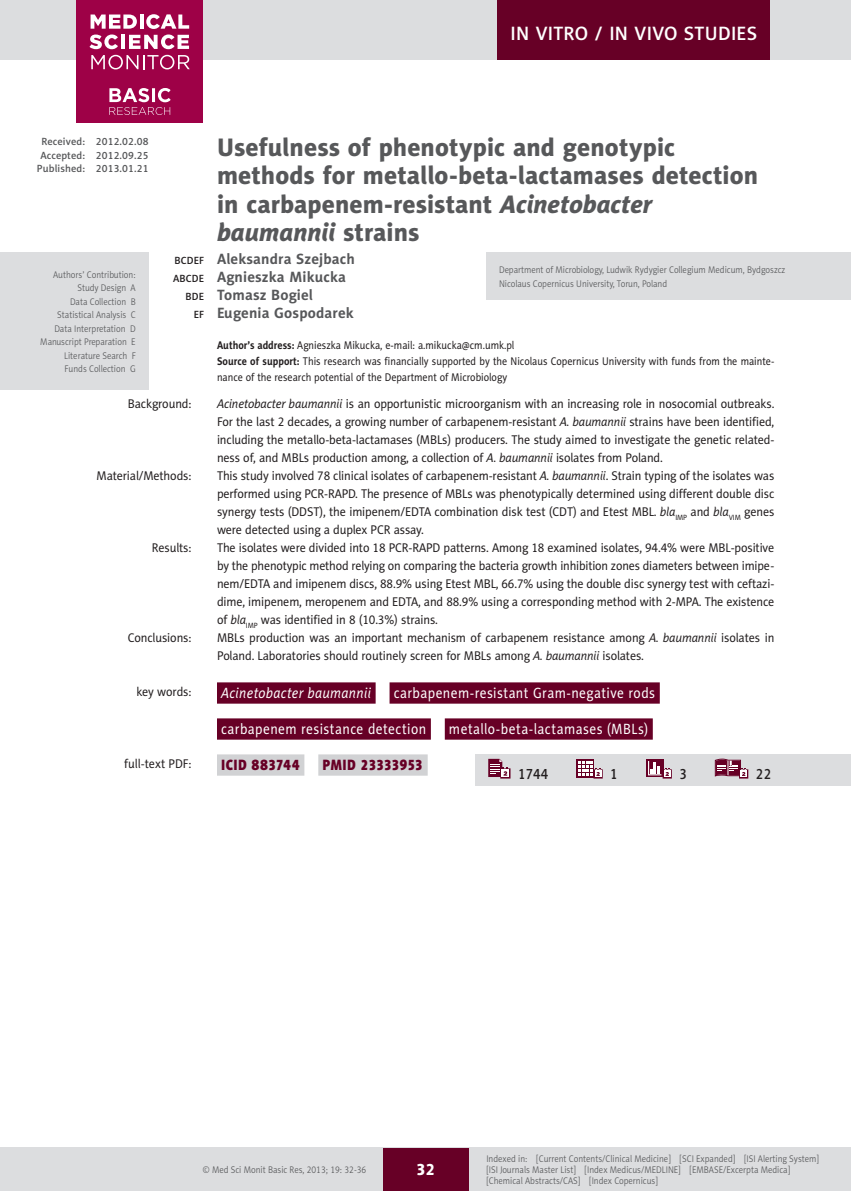
<style>
.page{position:relative;width:851px;height:1191px;background:#fff}
.page>*{position:absolute;margin:0;border:0;box-sizing:border-box;transform-origin:0 0}
.MSM_Tytul{font:25.5px/28.5px "Naomi Sans EFN Heavy";letter-spacing:.005em;color:#57585a}
.t1{font:19.5px "Naomi Sans EFN Medium";letter-spacing:.015em;color:#fff}
.t2{font:16.5px "Naomi Sans EFN Heavy";color:#fff}
.MSM_keywords{font:15px "Naomi Sans EFN";letter-spacing:.03em;color:#fff;scale:.9 1}
.MSM_Autorzy{font:700 15px "Naomi Sans EFN";letter-spacing:.01em;color:#57585a}
.MSM_keywords-2{font:italic 15px "Naomi Sans EFN";letter-spacing:.025em;color:#fff;scale:.9 1}
.MSM_icid_pmid{font:15px "Naomi Sans EFN Black";color:#670026;scale:.9 1}
.MSM_icid_pmid-2{font:15px "Naomi Sans EFN Black";letter-spacing:.025em;color:#670026;scale:.9 1}
.MSM_dane{font:15px "Naomi Sans EFN Medium";letter-spacing:.03em;color:#231f20;scale:.9 1}
.MSM_Summary_body{font:12.75px/18px "Naomi Sans EFN";letter-spacing:-.01em;color:#231f20;text-align:justify;scale:.95 1}
.MSM_icid_pmid-3{font:12.75px "Naomi Sans EFN";color:#231f20;scale:.95 1}
.MSM_keywords-3{font:12.75px "Naomi Sans EFN";letter-spacing:-.005em;color:#231f20;scale:.95 1}
.MSM_Adres{font:11.25px/15.8px "Naomi Sans EFN";color:#231f20;scale:.9 1}
.t3{font:10.5px "Naomi Sans EFN Medium";letter-spacing:.01em;color:#57585a}
.MSM_pagina_indeksy{font:9.75px/11.2px "Naomi Sans EFN Light";color:#57585a;scale:.9 1}
.MSM_Afiliacja{font:9.75px/13.5px "Naomi Sans EFN Light";color:#57585a;scale:.9 1}
.MSM_pagina_sygnatura{font:9.75px "Naomi Sans EFN Light";color:#57585a;scale:.9 1}
.s1{font-style:italic}
.s2{font-family:"Naomi Sans EFN Medium";font-weight:400;font-size:10.5px;color:#231f20}
.s3{font-weight:700}
</style>
<div class="page">
<div style="left:217px;top:682px;width:158px;height:21px;background:#670026"></div>
<div style="left:389px;top:682px;width:270px;height:21px;background:#670026"></div>
<div style="left:217px;top:718px;width:214px;height:21px;background:#670026"></div>
<div style="left:444px;top:718px;width:208px;height:21px;background:#670026"></div>
<div style="left:217px;top:754px;width:87px;height:21px;background:#d1d2d4"></div>
<div style="left:318px;top:754px;width:109px;height:21px;background:#d1d2d4"></div>
<div style="left:0;top:253px;width:148px;height:137px;background:#dcdddf"></div>
<div style="left:486px;top:253px;width:364px;height:47px;background:#dcdddf"></div>
<div style="left:475px;top:754px;width:375px;height:32px;background:#dcdddf"></div>
<svg style="left:488px;top:759px;width:22px;height:19px"></svg>
<div style="left:576px;top:759px;width:18px;height:18px;background:#670026"></div>
<svg style="left:578px;top:761px;width:24px;height:17px"></svg>
<div style="left:646px;top:759px;width:17px;height:18px;background:#670026"></div>
<svg style="left:648px;top:761px;width:23px;height:17px"></svg>
<svg style="left:714px;top:758px;width:34px;height:20px"></svg>
<hr style="left:850px;top:0;width:1px;height:60px;background:#dcdddf">
<div style="left:0;top:1147px;width:850px;height:44px;background:#dcdddf"></div>
<div style="left:383px;top:1148px;width:85px;height:42px;background:#670026"></div>
<div style="left:0;top:0;width:850px;height:60px;background:#dcdddf"></div>
<div style="left:497px;top:0;width:273px;height:60px;background:#670026"></div>
<div style="left:77px;top:81px;width:126px;height:42px;background:#9e0147"></div>
<div style="left:77px;top:0;width:125px;height:80px;background:#9e0147"></div>
<svg style="left:89px;top:14px;width:100px;height:35px"></svg>
<svg style="left:91px;top:55px;width:99px;height:14px"></svg>
<svg style="left:109px;top:88px;width:62px;height:27px"></svg>
<p class="t1" style="left:510px;top:22px;width:248px">IN VITRO / IN VIVO STUDIES</p>
<p class="MSM_Tytul" style="left:217px;top:132px;width:542px">Usefulness of phenotypic and genotypic methods for metallo-beta-lactamases detection in carbapenem-resistant <span class="s1">Acinetobacter baumannii</span> strains</p>
<p class="MSM_Autorzy" style="left:175px;top:250px;width:182px"><span class="s2">BCDEF</span> Aleksandra Szejbach</p>
<p class="MSM_Autorzy" style="left:173px;top:268px;width:174px"><span class="s2">ABCDE</span> Agnieszka Mikucka</p>
<p class="MSM_Autorzy" style="left:185px;top:286px;width:129px"><span class="s2">BDE</span> Tomasz Bogiel</p>
<p class="MSM_Autorzy" style="left:194px;top:304px;width:161px"><span class="s2">EF</span> Eugenia Gospodarek</p>
<p class="MSM_Adres" style="left:217px;top:338px;width:332px"><span class="s3">Author’s address:</span> Agnieszka Mikucka, e-mail: a.mikucka@cm.umk.pl</p>
<p class="MSM_Adres" style="left:217px;top:353px;width:620px"><span class="s3">Source of support:</span> This research was financially supported by the Nicolaus Copernicus University with funds from the mainte&shy;nance of the research potential of the Department of Microbiology</p>
<p class="MSM_Summary_body" style="left:128px;top:395px;width:68px">Background:</p>
<p class="MSM_Summary_body" style="left:217px;top:395px;width:588px"><span class="s1">Acinetobacter baumannii</span> is an opportunistic microorganism with an increasing role in nosocomial outbreaks.<br>For the last 2 decades, a growing number of carbapenem-resistant <span class="s1">A. baumannii</span> strains have been identified, including the metallo-beta-lactamases (MBLs) producers. The study aimed to investigate the genetic related&shy;ness of, and MBLs production among, a collection of <span class="s1">A. baumannii</span> isolates from Poland.</p>
<p class="MSM_Summary_body" style="left:97px;top:467px;width:101px">Material/Methods:</p>
<p class="MSM_Summary_body" style="left:217px;top:467px;width:588px">This study involved 78 clinical isolates of carbapenem-resistant <span class="s1">A. baumannii</span>. Strain typing of the isolates was performed using PCR-RAPD. The presence of MBLs was phenotypically determined using different double disc synergy tests (DDST), the imipenem/EDTA combination disk test (CDT) and Etest MBL. <span class="s1">bla</span><sub>IMP</sub> and <span class="s1">bla</span><sub>VIM</sub> genes were detected using a duplex PCR assay.</p>
<p class="MSM_Summary_body" style="left:152px;top:539px;width:43px">Results:</p>
<p class="MSM_Summary_body" style="left:217px;top:539px;width:588px">The isolates were divided into 18 PCR-RAPD patterns. Among 18 examined isolates, 94.4% were MBL-positive by the phenotypic method relying on comparing the bacteria growth inhibition zones diameters between imipe&shy;nem/EDTA and imipenem discs, 88.9% using Etest MBL, 66.7% using the double disc synergy test with ceftazi&shy;dime, imipenem, meropenem and EDTA, and 88.9% using a corresponding method with 2-MPA. The existence of <span class="s1">bla</span><sub>IMP</sub> was identified in 8 (10.3%) strains.</p>
<p class="MSM_Summary_body" style="left:128px;top:629px;width:69px">Conclusions:</p>
<p class="MSM_Summary_body" style="left:217px;top:629px;width:588px">MBLs production was an important mechanism of carbapenem resistance among <span class="s1">A. baumannii</span> isolates in<br>Poland. Laboratories should routinely screen for MBLs among <span class="s1">A. baumannii</span> isolates.</p>
<p class="MSM_keywords-3" style="left:136px;top:684px;width:60px">key words:</p>
<p class="MSM_keywords-2" style="left:221px;top:684px;width:168px">Acinetobacter baumannii</p>
<p class="MSM_keywords" style="left:393px;top:684px;width:292px">carbapenem-resistant Gram-negative rods</p>
<p class="MSM_keywords" style="left:221px;top:720px;width:229px">carbapenem resistance detection</p>
<p class="MSM_keywords" style="left:449px;top:720px;width:223px">metallo-beta-lactamases (MBLs)</p>
<p class="MSM_icid_pmid-3" style="left:124px;top:756px;width:72px">full-text PDF:</p>
<p class="MSM_icid_pmid-2" style="left:221px;top:755px;width:89px">ICID 883744</p>
<p class="MSM_icid_pmid" style="left:322px;top:755px;width:113px">PMID 23333953</p>
<p class="t3" style="left:41px;top:136px;width:109px">Received: 2012.02.08</p>
<p class="t3" style="left:40px;top:149px;width:110px">Accepted: 2012.09.25</p>
<p class="t3" style="left:37px;top:163px;width:113px">Published: 2013.01.21</p>
<p class="MSM_Afiliacja" style="left:499px;top:263px;width:319px">Department of Microbiology, Ludwik Rydygier Collegium Medicum, Bydgoszcz<br>Nicolaus Copernicus University, Torun, Poland</p>
<p class="MSM_pagina_indeksy" style="left:53px;top:269px;width:93px">Authors’ Contribution:</p>
<p class="MSM_pagina_indeksy" style="left:77px;top:282px;width:66px">Study Design A</p>
<p class="MSM_pagina_indeksy" style="left:70px;top:296px;width:74px">Data Collection B</p>
<p class="MSM_pagina_indeksy" style="left:57px;top:309px;width:89px">Statistical Analysis C</p>
<p class="MSM_pagina_indeksy" style="left:54px;top:323px;width:92px">Data Interpretation D</p>
<p class="MSM_pagina_indeksy" style="left:40px;top:336px;width:107px">Manuscript Preparation E</p>
<p class="MSM_pagina_indeksy" style="left:64px;top:350px;width:81px">Literature Search F</p>
<p class="MSM_pagina_indeksy" style="left:65px;top:363px;width:80px">Funds Collection G</p>
<p class="MSM_dane" style="left:518px;top:765px;width:35px">1744</p>
<p class="MSM_dane" style="left:610px;top:765px;width:10px">1</p>
<p class="MSM_dane" style="left:679px;top:765px;width:10px">3</p>
<p class="MSM_dane" style="left:755px;top:765px;width:19px">22</p>
<p class="MSM_pagina_sygnatura" style="left:203px;top:1164px;width:183px">© Med Sci Monit Basic Res, 2013; 19: 32-36</p>
<p class="t2" style="left:416px;top:1159px;width:21px">32</p>
<p class="MSM_pagina_indeksy" style="left:486px;top:1152px;width:371px">Indexed in: [Current Contents/Clinical Medicine] [SCI Expanded] [ISI Alerting System] [ISI Journals Master List] [Index Medicus/MEDLINE] [EMBASE/Excerpta Medica] [Chemical Abstracts/CAS] [Index Copernicus]</p>
</div>
